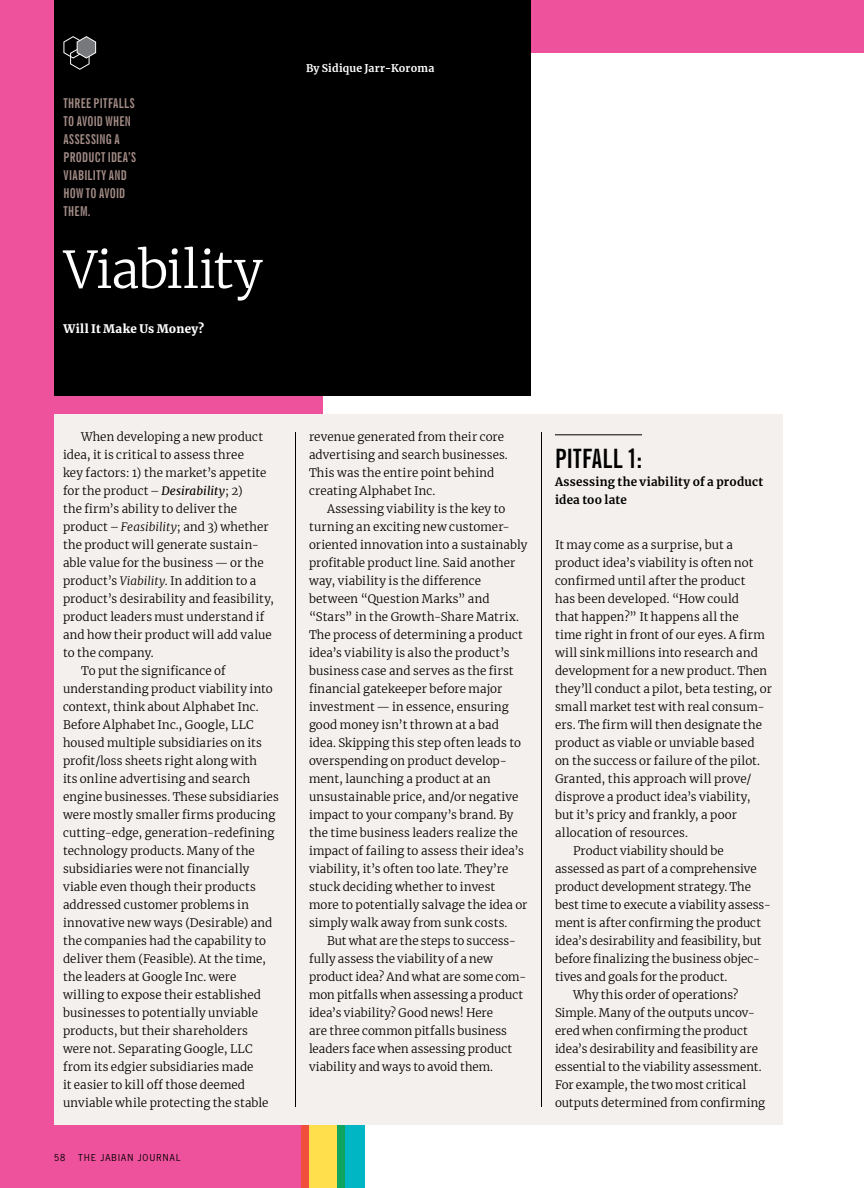
<style>
.page{position:relative;width:864px;height:1188px;background:#fff}
.page>*{position:absolute;margin:0;border:0;box-sizing:border-box;transform-origin:0 0}
.Body_Copy_7_75_12_ke{font:300 50.7px "Merriweather";letter-spacing:-.02em;color:#fff}
.Body_Copy_7_75_12_ke-2{font:700 extra-condensed 26.7px "News Gothic BT";letter-spacing:.015em;color:#000}
.Body_Copy_7_75_12_ke-3{font:700 extra-condensed 13.5px/18px "News Gothic BT";letter-spacing:.025em;color:#a78f89}
.Body_Copy_7_75_12_ke-4{font:300 11.7px/18px "Merriweather";letter-spacing:.005em;color:#000}
.Body_Copy_7_75_12_ke-5{font:700 11.7px/18px "Merriweather";letter-spacing:.02em;color:#000}
.Body_Copy_7_75_12_ke-6{font:900 11.7px "Merriweather";letter-spacing:.025em;color:#fff}
.Author_Under_Title_7{font:700 10.5px "Merriweather";letter-spacing:.02em;color:#fff}
.t1{font:9px "News Gothic Std";letter-spacing:.135em;color:#000}
.s1{font-weight:400;font-style:italic}
.s2{font-style:italic}
</style>
<div class="page">
<div style="left:0;top:0;width:322px;height:1188px;background:#ef529d"></div>
<div style="left:0;top:0;width:864px;height:53px;background:#ef529d"></div>
<div style="left:54px;top:414px;width:729px;height:711px;background:#f4f0ed"></div>
<hr style="left:555px;top:435px;width:87px;height:1px;background:#000">
<div style="left:54px;top:0;width:477px;height:396px;background:#000"></div>
<hr style="left:295px;top:432px;width:1px;height:675px;background:#000">
<hr style="left:541px;top:432px;width:1px;height:675px;background:#000">
<div style="left:309px;top:1125px;width:36px;height:63px;background:#ffe04c"></div>
<div style="left:338px;top:1125px;width:7px;height:63px;background:#0fa55e"></div>
<div style="left:345px;top:1125px;width:19px;height:63px;background:#00b6c5"></div>
<div style="left:302px;top:1125px;width:7px;height:63px;background:#f04f3d"></div>
<svg style="left:63px;top:36px;width:34px;height:34px"></svg>
<p class="Body_Copy_7_75_12_ke-3" style="left:64px;top:94px;width:74px">THREE PITFALLS<br>TO AVOID WHEN<br>ASSESSING A<br>PRODUCT IDEA’S<br>VIABILITY AND<br>HOW TO AVOID<br>THEM.</p>
<p class="Body_Copy_7_75_12_ke" style="left:64px;top:234px;width:201px">Viability</p>
<p class="Body_Copy_7_75_12_ke-6" style="left:64px;top:321px;width:142px">Will It Make Us Money?</p>
<p class="Author_Under_Title_7" style="left:306px;top:61px;width:130px">By Sidique Jarr-Koroma</p>
<p class="Body_Copy_7_75_12_ke-4" style="left:63px;top:427px;width:213px;text-indent:18px">When developing a new product idea, it is critical to assess three<br>key factors: 1) the market’s appetite for the product – <span class="s1">Desirability</span>; 2)<br>the firm’s ability to deliver the product – <span class="s2">Feasibility</span>; and 3) whether the product will generate sustain&shy;able value for the business — or the product’s <span class="s2">Viability</span>. In addition to a product’s desirability and feasibility, product leaders must understand if and how their product will add value to the company.</p>
<p class="Body_Copy_7_75_12_ke-4" style="left:63px;top:661px;width:217px;text-indent:18px">To put the significance of understanding product viability into context, think about Alphabet Inc.<br>Before Alphabet Inc., Google, LLC housed multiple subsidiaries on its profit/loss sheets right along with<br>its online advertising and search engine businesses. These subsidiaries were mostly smaller firms producing cutting-edge, generation-redefining technology products. Many of the subsidiaries were not financially viable even though their products addressed customer problems in innovative new ways (Desirable) and the companies had the capability to deliver them (Feasible). At the time, the leaders at Google Inc. were willing to expose their established businesses to potentially unviable products, but their shareholders<br>were not. Separating Google, LLC from its edgier subsidiaries made<br>it easier to kill off those deemed unviable while protecting the stable</p>
<p class="t1" style="left:54px;top:1152px;width:13px">58</p>
<p class="t1" style="left:78px;top:1152px;width:104px">THE JABIAN JOURNAL</p>
<p class="Body_Copy_7_75_12_ke-4" style="left:309px;top:427px;width:200px">revenue generated from their core advertising and search businesses.<br>This was the entire point behind creating Alphabet Inc.</p>
<p class="Body_Copy_7_75_12_ke-4" style="left:309px;top:499px;width:220px;text-indent:18px">Assessing viability is the key to turning an exciting new customer&shy;oriented innovation into a sustainably profitable product line. Said another way, viability is the difference between “Question Marks” and “Stars” in the Growth-Share Matrix.<br>The process of determining a product idea’s viability is also the product’s business case and serves as the first financial gatekeeper before major investment — in essence, ensuring good money isn’t thrown at a bad idea. Skipping this step often leads to overspending on product develop&shy;ment, launching a product at an unsustainable price, and/or negative impact to your company’s brand. By the time business leaders realize the impact of failing to assess their idea’s viability, it’s often too late. They’re stuck deciding whether to invest more to potentially salvage the idea or simply walk away from sunk costs.</p>
<p class="Body_Copy_7_75_12_ke-4" style="left:309px;top:931px;width:219px;text-indent:18px">But what are the steps to success&shy;fully assess the viability of a new product idea? And what are some com&shy;mon pitfalls when assessing a product idea’s viability? Good news! Here<br>are three common pitfalls business leaders face when assessing product viability and ways to avoid them.</p>
<p class="Body_Copy_7_75_12_ke-2" style="left:555px;top:442px;width:89px">PITFALL 1:</p>
<p class="Body_Copy_7_75_12_ke-5" style="left:555px;top:472px;width:210px">Assessing the viability of a product idea too late</p>
<p class="Body_Copy_7_75_12_ke-4" style="left:555px;top:535px;width:218px">It may come as a surprise, but a product idea’s viability is often not confirmed until after the product<br>has been developed. “How could<br>that happen?” It happens all the<br>time right in front of our eyes. A firm will sink millions into research and development for a new product. Then they’ll conduct a pilot, beta testing, or small market test with real consum&shy;ers. The firm will then designate the product as viable or unviable based on the success or failure of the pilot.<br>Granted, this approach will prove/ disprove a product idea’s viability, but it’s pricy and frankly, a poor allocation of resources.</p>
<p class="Body_Copy_7_75_12_ke-4" style="left:555px;top:841px;width:217px;text-indent:18px">Product viability should be assessed as part of a comprehensive product development strategy. The best time to execute a viability assess&shy;ment is after confirming the product idea’s desirability and feasibility, but before finalizing the business objec&shy;tives and goals for the product.</p>
<p class="Body_Copy_7_75_12_ke-4" style="left:555px;top:985px;width:212px;text-indent:18px">Why this order of operations?<br>Simple. Many of the outputs uncov&shy;ered when confirming the product idea’s desirability and feasibility are essential to the viability assessment.<br>For example, the two most critical outputs determined from confirming</p>
</div>
